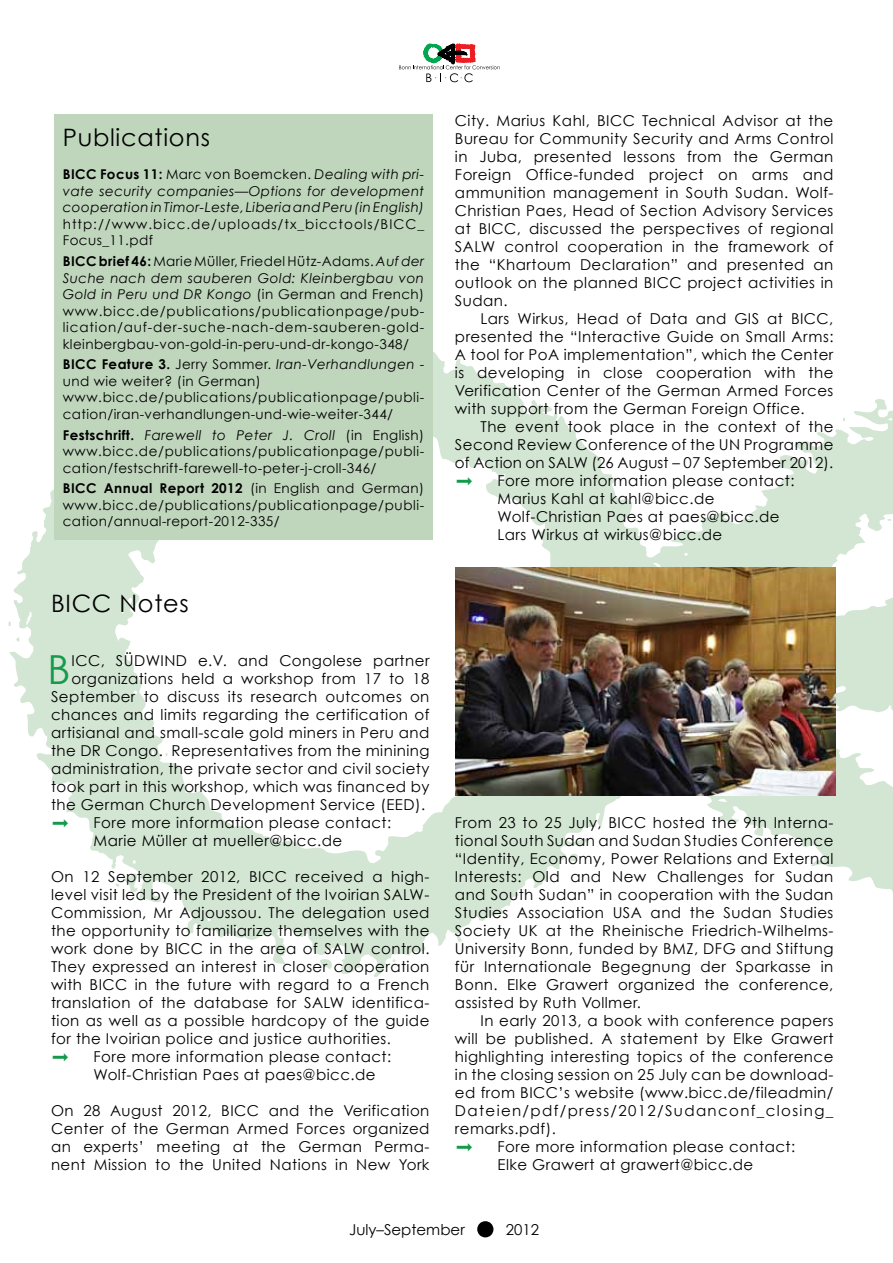
<style>
.page{position:relative;width:893px;height:1263px;background:#fff}
.page>*{position:absolute;margin:0;border:0;box-sizing:border-box;transform-origin:0 0}
.t1{font:40.05px "Century Gothic";color:#149a4b}
.t2{font:24px "Century Gothic";letter-spacing:.03em;color:#000}
.t3{font:15px/18px "Century Gothic";letter-spacing:.03em;color:#000;text-align:justify}
.t4{font:15px "Century Gothic";letter-spacing:.01em;color:#000}
.t5{font:15px "Century Gothic";letter-spacing:.09em;color:#000}
.t6{font:15px "Century Gothic";color:#000}
.t7{font:13.5px/16.5px "Century Gothic";letter-spacing:.03em;color:#000;text-align:justify}
.t8{font:italic 13.5px/16.5px "Century Gothic";letter-spacing:.03em;color:#000;text-align:justify}
.t9{font:13.5px/16.5px "Century Gothic";letter-spacing:.075em;color:#000}
.s1{font-weight:700;font-style:normal}
.s2{font-style:normal}
.s3{font-weight:700}
.s4{font-style:italic}
.s5{font-size:54px}
</style>
<div class="page">
<svg style="left:9px;top:352px;width:491px;height:625px"></svg>
<svg style="left:8px;top:622px;width:3px;height:4px"></svg>
<svg style="left:16px;top:637px;width:3px;height:5px"></svg>
<svg style="left:125px;top:869px;width:13px;height:24px"></svg>
<svg style="left:115px;top:883px;width:4px;height:4px"></svg>
<svg style="left:320px;top:958px;width:13px;height:11px"></svg>
<svg style="left:500px;top:383px;width:393px;height:531px"></svg>
<div style="left:54px;top:114px;width:379px;height:426px;background:#bfd6bc"></div>
<svg style="left:399px;top:44px;width:101px;height:38px"></svg>
<img style="left:455px;top:567px;width:380px;height:228px">
<svg style="left:53px;top:819px;width:15px;height:8px"></svg>
<svg style="left:457px;top:477px;width:15px;height:8px"></svg>
<h2 class="t2" style="left:63px;top:123px;width:149px">Publications</h2>
<p class="t8" style="left:63px;top:166px;width:363px"><span class="s1">BICC Focus 11:</span> <span class="s2">Marc von Boemcken.</span> Dealing with pri&shy;vate security companies—Options for development cooperation in Timor-Leste, Liberia and Peru (in English)</p>
<p class="t9" style="left:63px;top:216px;width:363px">http://www.bicc.de/uploads/tx_bicctools/BICC_<br>Focus_11.pdf</p>
<p class="t7" style="left:63px;top:253px;width:363px"><span class="s3">BICC brief 46:</span> Marie Müller, Friedel Hütz-Adams. <span class="s4">Auf der Suche nach dem sauberen Gold: Kleinbergbau von Gold in Peru und DR Kongo</span> (in German and French) www.bicc.de/publications/publicationpage/pub&shy;lication/auf-der-suche-nach-dem-sauberen-gold&shy;kleinbergbau-von-gold-in-peru-und-dr-kongo-348/</p>
<p class="t7" style="left:63px;top:356px;width:363px;text-align:left"><span class="s3">BICC Feature 3.</span> Jerry Sommer. <span class="s4">Iran-Verhandlungen</span> - und wie weiter? (in German) www.bicc.de/publications/publicationpage/publi&shy;cation/iran-verhandlungen-und-wie-weiter-344/</p>
<p class="t7" style="left:63px;top:426px;width:363px"><span class="s3">Festschrift.</span> <span class="s4">Farewell to Peter J. Croll</span> (in English) www.bicc.de/publications/publicationpage/publi&shy;cation/festschrift-farewell-to-peter-j-croll-346/</p>
<p class="t7" style="left:63px;top:480px;width:363px"><span class="s3">BICC Annual Report 2012</span> (in English and German) www.bicc.de/publications/publicationpage/publi&shy;cation/annual-report-2012-335/</p>
<h2 class="t2" style="left:51px;top:589px;width:139px">BICC Notes</h2>
<h1 class="t1" style="left:47px;top:645px;width:24px">B</h1>
<p class="t3" style="left:72px;top:651px;width:359px">ICC, SÜDWIND e.V. and Congolese partner</p>
<p class="t3" style="left:72px;top:669px;width:359px">organizations held a workshop from 17 to 18</p>
<p class="t3" style="left:51px;top:687px;width:380px">September to discuss its research outcomes on</p>
<p class="t3" style="left:51px;top:705px;width:380px">chances and limits regarding the certification of</p>
<p class="t3" style="left:51px;top:723px;width:380px">artisianal and small-scale gold miners in Peru and</p>
<p class="t3" style="left:51px;top:741px;width:380px">the DR Congo. Representatives from the minining</p>
<p class="t3" style="left:51px;top:759px;width:380px">administration, the private sector and civil society</p>
<p class="t3" style="left:51px;top:777px;width:380px">took part in this workshop, which was financed by</p>
<p class="t3" style="left:51px;top:795px;width:376px">the German Church Development Service (EED).</p>
<p class="t3" style="left:94px;top:813px;width:299px">Fore more information please contact:</p>
<p class="t3" style="left:94px;top:831px;width:250px">Marie Müller at mueller@bicc.de</p>
<p class="t3" style="left:51px;top:867px;width:380px">On 12 September 2012, BICC received a high-</p>
<p class="t3" style="left:51px;top:885px;width:380px">level visit led by the President of the Ivoirian SALW-</p>
<p class="t3" style="left:51px;top:903px;width:380px">Commission, Mr Adjoussou. The delegation used</p>
<p class="t3" style="left:51px;top:921px;width:380px">the opportunity to familiarize themselves with the</p>
<p class="t3" style="left:51px;top:939px;width:380px">work done by BICC in the area of SALW control.</p>
<p class="t3" style="left:51px;top:957px;width:380px">They expressed an interest in closer cooperation</p>
<p class="t3" style="left:51px;top:975px;width:380px">with BICC in the future with regard to a French</p>
<p class="t3" style="left:51px;top:993px;width:380px">translation of the database for SALW identifica-</p>
<p class="t3" style="left:51px;top:1011px;width:380px">tion as well as a possible hardcopy of the guide</p>
<p class="t3" style="left:51px;top:1029px;width:342px">for the Ivoirian police and justice authorities.</p>
<p class="t3" style="left:94px;top:1047px;width:299px">Fore more information please contact:</p>
<p class="t3" style="left:94px;top:1065px;width:284px">Wolf-Christian Paes at paes@bicc.de</p>
<p class="t3" style="left:51px;top:1101px;width:380px">On 28 August 2012, BICC and the Verification Center of the German Armed Forces organized an experts’ meeting at the German Perma&shy;nent Mission to the United Nations in New York</p>
<p class="t3" style="left:455px;top:111px;width:380px">City. Marius Kahl, BICC Technical Advisor at the Bureau for Community Security and Arms Control in Juba, presented lessons from the German Foreign Office-funded project on arms and ammunition management in South Sudan. Wolf-Christian Paes, Head of Section Advisory Services at BICC, discussed the perspectives of regional SALW control cooperation in the framework of the “Khartoum Declaration” and presented an outlook on the planned BICC project activities in Sudan.</p>
<p class="t3" style="left:455px;top:309px;width:380px;text-indent:26px">Lars Wirkus, Head of Data and GIS at BICC, presented the “Interactive Guide on Small Arms:<br>A tool for PoA implementation”, which the Center is developing in close cooperation with the Verification Center of the German Armed Forces with support from the German Foreign Office.</p>
<p class="t3" style="left:480px;top:417px;width:354px">The event took place in the context of the</p>
<p class="t3" style="left:455px;top:435px;width:380px">Second Review Conference of the UN Programme</p>
<p class="t4" style="left:455px;top:453px;width:380px">of Action on SALW (26 August – 07 September 2012).</p>
<p class="t3" style="left:497px;top:471px;width:298px">Fore more information please contact:</p>
<p class="t3" style="left:497px;top:489px;width:218px">Marius Kahl at kahl@bicc.de</p>
<p class="t3" style="left:497px;top:507px;width:284px">Wolf-Christian Paes at paes@bicc.de</p>
<p class="t3" style="left:497px;top:525px;width:226px">Lars Wirkus at wirkus@bicc.de</p>
<p class="t3" style="left:455px;top:813px;width:380px">From 23 to 25 July, BICC hosted the 9th Interna&shy;tional South Sudan and Sudan Studies Conference “Identity, Economy, Power Relations and External Interests: Old and New Challenges for Sudan and South Sudan” in cooperation with the Sudan Studies Association USA and the Sudan Studies Society UK at the Rheinische Friedrich-Wilhelms-University Bonn, funded by BMZ, DFG and Stiftung für Internationale Begegnung der Sparkasse in Bonn. Elke Grawert organized the conference, assisted by Ruth Vollmer.</p>
<p class="t3" style="left:480px;top:1011px;width:354px">In early 2013, a book with conference papers</p>
<p class="t3" style="left:455px;top:1029px;width:380px">will be published. A statement by Elke Grawert</p>
<p class="t3" style="left:455px;top:1047px;width:380px">highlighting interesting topics of the conference</p>
<p class="t3" style="left:455px;top:1065px;width:380px">in the closing session on 25 July can be download-</p>
<p class="t3" style="left:455px;top:1083px;width:380px">ed from BICC’s website (www.bicc.de/fileadmin/</p>
<p class="t5" style="left:455px;top:1101px;width:380px">Dateien/pdf/press/2012/Sudanconf_closing_</p>
<p class="t3" style="left:455px;top:1119px;width:102px">remarks.pdf).</p>
<p class="t3" style="left:497px;top:1137px;width:299px">Fore more information please contact:</p>
<p class="t3" style="left:497px;top:1155px;width:257px">Elke Grawert at grawert@bicc.de</p>
<p class="t6" style="left:349px;top:1221px;width:192px">July–September <span class="s5">•</span> 2012</p>
</div>
